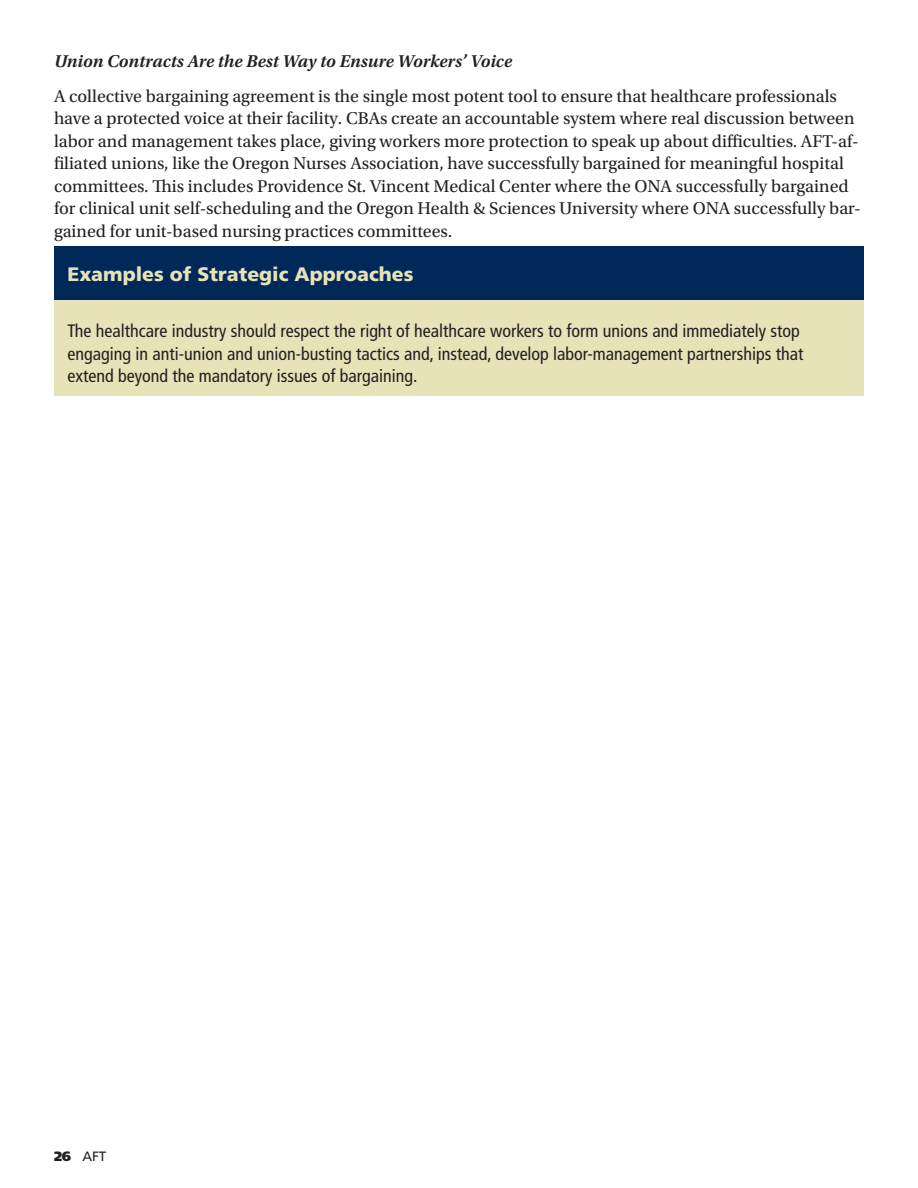
<style>
.page{position:relative;width:918px;height:1188px;background:#fff}
.page>*{position:absolute;margin:0;border:0;box-sizing:border-box;transform-origin:0 0}
.PullOutH1{font:900 19.5px "Frutiger LT Std";color:#e7e2b7}
.t1{font:18px/22.5px "Utopia Std";color:#231f20}
.PullOutBody{font:condensed 18px/22.5px "Frutiger LT Std";color:#231f20}
.Italic_Bold_Normal{font:italic 600 18px "Utopia Std";color:#231f20}
.t2{font:13.5px "Frutiger LT Std";color:#231f20}
.s1{font-weight:900}
</style>
<div class="page">
<div style="left:54px;top:253px;width:810px;height:143px;background:#e7e2b7"></div>
<div style="left:54px;top:246px;width:810px;height:54px;background:#002858"></div>
<p class="Italic_Bold_Normal" style="left:54px;top:51px;width:460px">Union Contracts Are the Best Way to Ensure Workers’ Voice</p>
<p class="t1" style="left:54px;top:85px;width:808px">A collective bargaining agreement is the single most potent tool to ensure that healthcare professionals have a protected voice at their facility. CBAs create an accountable system where real discussion between labor and management takes place, giving workers more protection to speak up about difficulties. AFT-af&shy;filiated unions, like the Oregon Nurses Association, have successfully bargained for meaningful hospital committees. This includes Providence St. Vincent Medical Center where the ONA successfully bargained for clinical unit self-scheduling and the Oregon Health &amp; Sciences University where ONA successfully bar&shy;gained for unit-based nursing practices committees.</p>
<p class="PullOutH1" style="left:68px;top:263px;width:347px">Examples of Strategic Approaches</p>
<p class="PullOutBody" style="left:68px;top:320px;width:737px">The healthcare industry should respect the right of healthcare workers to form unions and immediately stop engaging in anti-union and union-busting tactics and, instead, develop labor-management partnerships that extend beyond the mandatory issues of bargaining.</p>
<p class="t2" style="left:54px;top:1148px;width:54px"><span class="s1">26</span> AFT</p>
</div>
